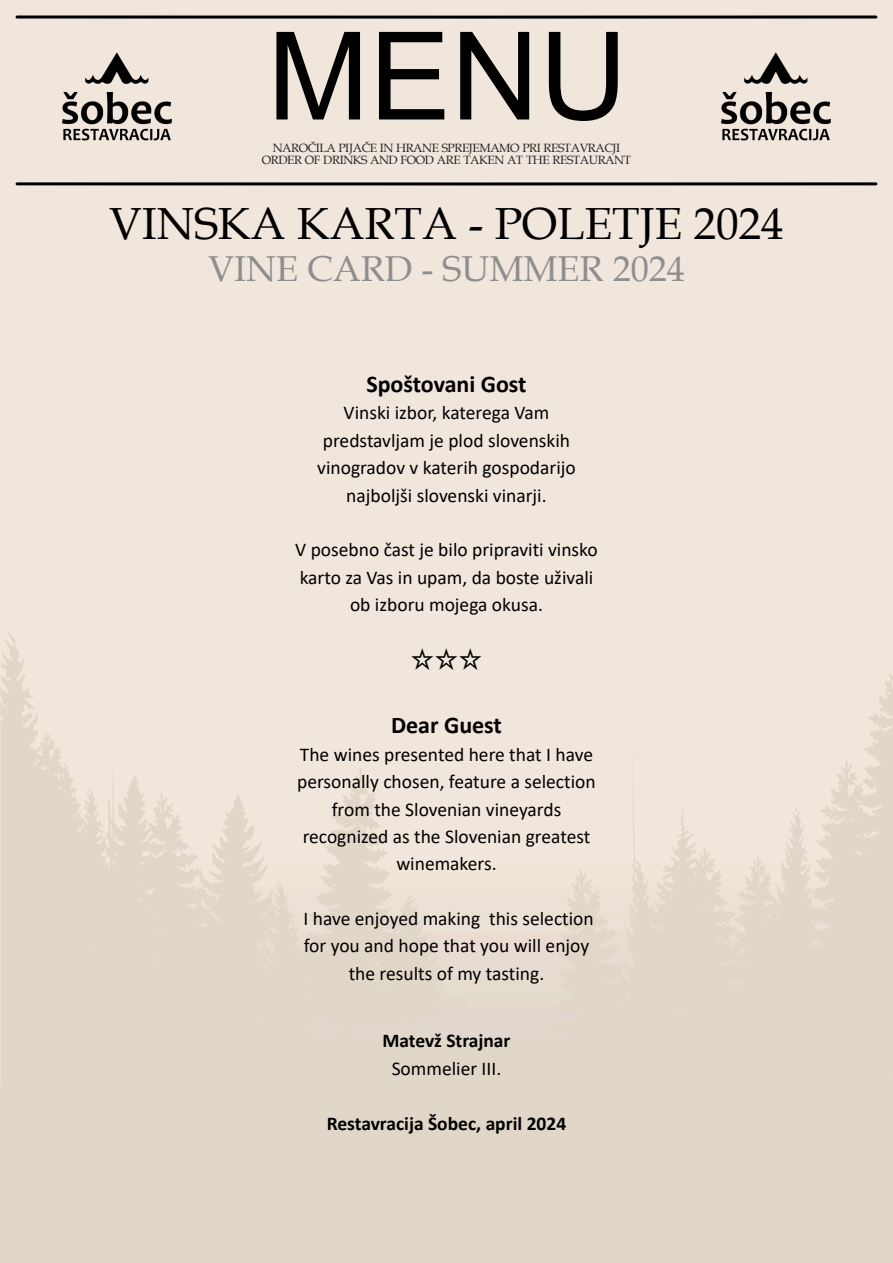
<style>
.page{position:relative;width:893px;height:1263px;background:#fff}
.page>*{position:absolute;margin:0;border:0;box-sizing:border-box;transform-origin:0 0}
.t1{font:122.25px "Arial";color:#000}
.t2{font:45px "Book Antiqua";color:#000}
.t3{font:36px "Book Antiqua";color:#8e8e8e}
.t4{font:700 24px "Calibri";color:#000}
.t5{font:700 24px "Malgun Gothic";color:#000}
.t6{font:19.5px/27.3px "Calibri";color:#000;text-align:center}
.t7{font:700 19.5px "Calibri";color:#000}
.t8{font:12px/12px "Book Antiqua";letter-spacing:-.035em;color:#222323;text-align:center}
</style>
<div class="page">
<img style="left:0;top:0;width:893px;height:1263px">
<svg style="left:14px;top:181px;width:865px;height:6px;background:#78736e"></svg>
<svg style="left:14px;top:14px;width:865px;height:6px;background:#78736e"></svg>
<img style="left:63px;top:53px;width:109px;height:92px">
<img style="left:721px;top:53px;width:109px;height:92px">
<h1 class="t1" style="left:267px;top:30px;width:362px">MENU</h1>
<p class="t8" style="left:262px;top:143px;width:371px">NAROČILA PĲAČE IN HRANE SPREJEMAMO PRI RESTAVRACJI<br>ORDER OF DRINKS AND FOOD ARE TAKEN AT THE RESTAURANT</p>
<h2 class="t2" style="left:109px;top:206px;width:676px">VINSKA KARTA - POLETJE 2024</h2>
<h3 class="t3" style="left:208px;top:255px;width:478px">VINE CARD - SUMMER 2024</h3>
<p class="t4" style="left:366px;top:374px;width:162px">Spoštovani Gost</p>
<p class="t6" style="left:317px;top:401px;width:260px">Vinski izbor, katerega Vam predstavljam je plod slovenskih vinogradov v katerih gospodarijo najboljši slovenski vinarji.</p>
<p class="t6" style="left:295px;top:538px;width:304px">V posebno čast je bilo pripraviti vinsko karto za Vas in upam, da boste uživali ob izboru mojega okusa.</p>
<p class="t5" style="left:410px;top:647px;width:73px">☆☆☆</p>
<p class="t4" style="left:391px;top:715px;width:112px">Dear Guest</p>
<p class="t6" style="left:297px;top:742px;width:300px">The wines presented here that I have personally chosen, feature a selection from the Slovenian vineyards recognized as the Slovenian greatest winemakers.</p>
<p class="t6" style="left:304px;top:906px;width:292px">I have enjoyed making this selection for you and hope that you will enjoy the results of my tasting.</p>
<p class="t7" style="left:382px;top:1033px;width:130px">Matevž Strajnar</p>
<p class="t6" style="left:392px;top:1056px;width:111px">Sommelier III.</p>
<p class="t7" style="left:327px;top:1115px;width:241px">Restavracija Šobec, april 2024</p>
</div>
